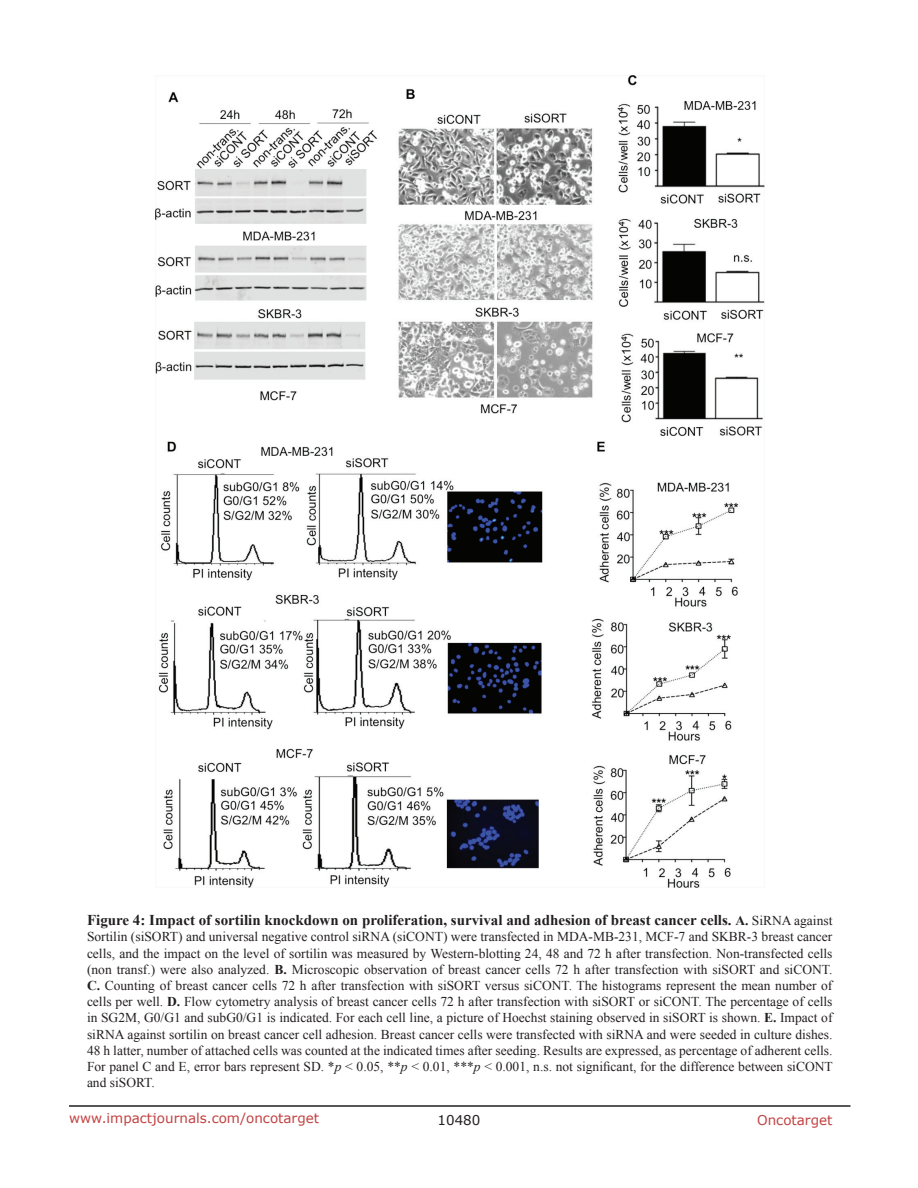
<style>
.page{position:relative;width:918px;height:1188px;background:#fff}
.page>*{position:absolute;margin:0;border:0;box-sizing:border-box;transform-origin:0 0}
.t1{font:700 15px "Times New Roman";color:#231f20}
.t2{font:13.5px/16.2px "Times New Roman";color:#231f20;text-align:justify}
.t3{font:13.5px "Verdana";color:#c24141}
.t4{font:13.5px "Verdana";color:#231f20}
.s1{font-size:13.5px}
.s2{font-weight:400;font-size:13.5px}
.s3{font-weight:700}
.s4{font-style:italic}
</style>
<div class="page">
<hr style="left:69px;top:1105px;width:781px;height:2px;background:#231f20">
<img style="left:155px;top:76px;width:609px;height:811px">
<p class="t1" style="left:87px;top:910px;width:747px">Figure 4: Impact of sortilin knockdown on proliferation, survival and adhesion of breast cancer cells. <span class="s1">A.</span> <span class="s2">SiRNA against</span></p>
<p class="t2" style="left:87px;top:929px;width:747px">Sortilin (siSORT) and universal negative control siRNA (siCONT) were transfected in MDA-MB-231, MCF-7 and SKBR-3 breast cancer cells, and the impact on the level of sortilin was measured by Western-blotting 24, 48 and 72 h after transfection. Non-transfected cells (non transf.) were also analyzed. <span class="s3">B.</span> Microscopic observation of breast cancer cells 72 h after transfection with siSORT and siCONT.<br><span class="s3">C.</span> Counting of breast cancer cells 72 h after transfection with siSORT versus siCONT. The histograms represent the mean number of cells per well. <span class="s3">D.</span> Flow cytometry analysis of breast cancer cells 72 h after transfection with siSORT or siCONT. The percentage of cells in SG2M, G0/G1 and subG0/G1 is indicated. For each cell line, a picture of Hoechst staining observed in siSORT is shown. <span class="s3">E.</span> Impact of siRNA against sortilin on breast cancer cell adhesion. Breast cancer cells were transfected with siRNA and were seeded in culture dishes.<br>48 h latter, number of attached cells was counted at the indicated times after seeding. Results are expressed, as percentage of adherent cells.<br>For panel C and E, error bars represent SD. *<span class="s4">p</span> &lt; 0.05, **<span class="s4">p</span> &lt; 0.01, ***<span class="s4">p</span> &lt; 0.001, n.s. not significant, for the difference between siCONT and siSORT.</p>
<p class="t3" style="left:69px;top:1109px;width:252px">www.impactjournals.com/oncotarget</p>
<p class="t4" style="left:438px;top:1111px;width:44px">10480</p>
<p class="t3" style="left:757px;top:1111px;width:77px">Oncotarget</p>
</div>
